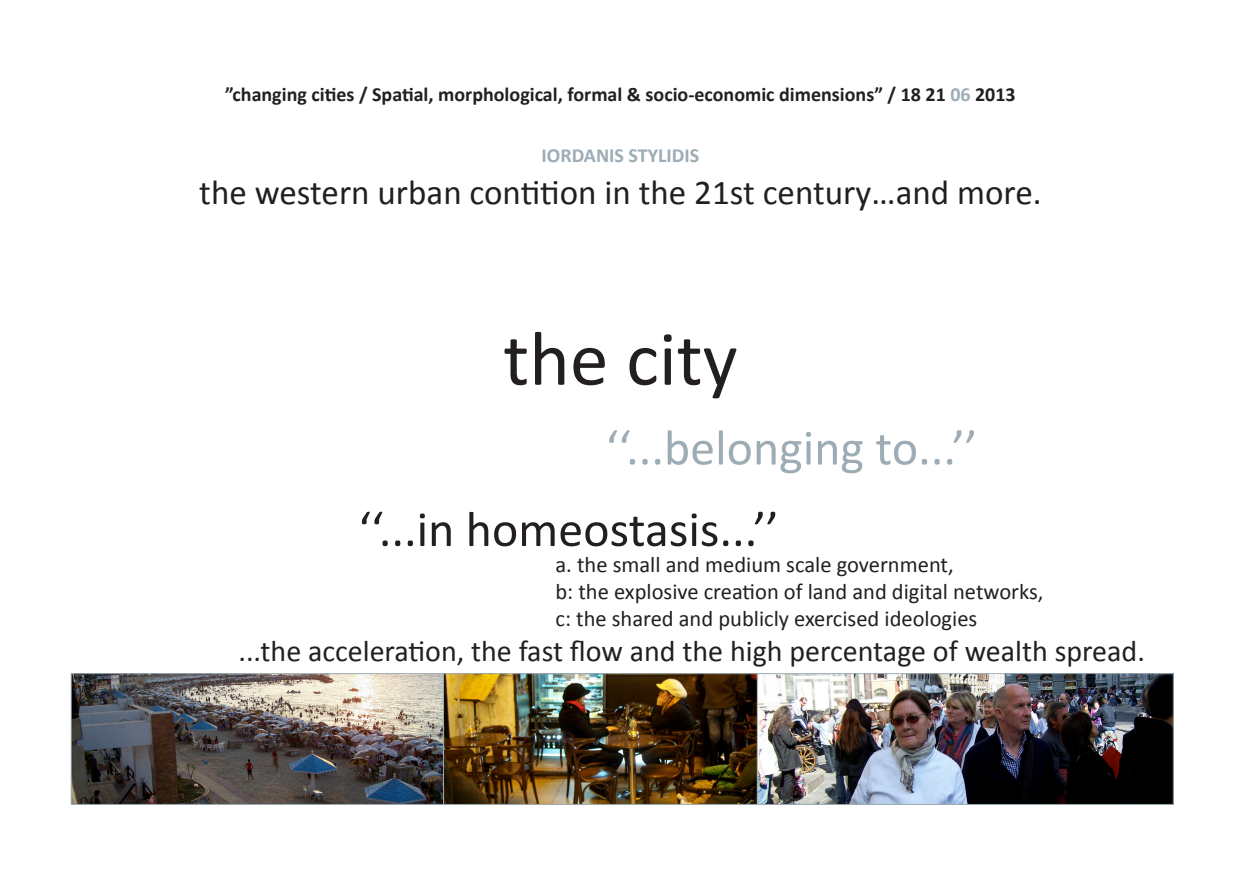
<style>
.page{position:relative;width:1241px;height:886px;background:#fff}
.page>*{position:absolute;margin:0;border:0;box-sizing:border-box;transform-origin:0 0}
.t1{font:77.5px "Calibri";color:#231f20}
.t2{font:50px "Calibri";color:#231f20}
.t3{font:50px "Calibri";color:#9dacb5}
.t4{font:35px "Calibri";color:#231f20}
.t5{font:30px "Calibri";color:#231f20}
.t6{font:22.5px "Calibri";color:#231f20}
.t7{font:700 20px "Calibri";color:#231f20}
.t8{font:700 20px "Calibri";color:#9dacb5}
.s1{color:#9dacb5}
</style>
<div class="page">
<img style="left:73px;top:675px;width:370px;height:128px">
<div style="left:71px;top:673px;width:378px;height:132px;border:1px solid #9dacb5"></div>
<img style="left:445px;top:675px;width:311px;height:128px">
<div style="left:443px;top:673px;width:358px;height:132px;border:1px solid #9dacb5"></div>
<img style="left:758px;top:675px;width:413px;height:128px">
<div style="left:756px;top:673px;width:417px;height:132px;border:1px solid #9dacb5"></div>
<p class="t7" style="left:225px;top:82px;width:791px">”changing cities / Spatial, morphological, formal &amp; socio-economic dimensions” / 18 21 <span class="s1">06</span> 2013</p>
<p class="t8" style="left:541px;top:143px;width:159px">IORDANIS STYLIDIS</p>
<p class="t4" style="left:199px;top:171px;width:843px">the western urban contition in the 21st century…and more.</p>
<p class="t1" style="left:503px;top:311px;width:236px">the city</p>
<p class="t3" style="left:605px;top:417px;width:373px">‘‘...belonging to...’’</p>
<p class="t2" style="left:358px;top:498px;width:421px">‘‘...in homeostasis...’’</p>
<p class="t6" style="left:555px;top:551px;width:400px">a. the small and medium scale government,</p>
<p class="t6" style="left:555px;top:578px;width:489px">b: the explosive creation of land and digital networks,</p>
<p class="t6" style="left:555px;top:605px;width:423px">c: the shared and publicly exercised ideologies</p>
<p class="t5" style="left:238px;top:632px;width:907px">...the acceleration, the fast flow and the high percentage of wealth spread.</p>
</div>
